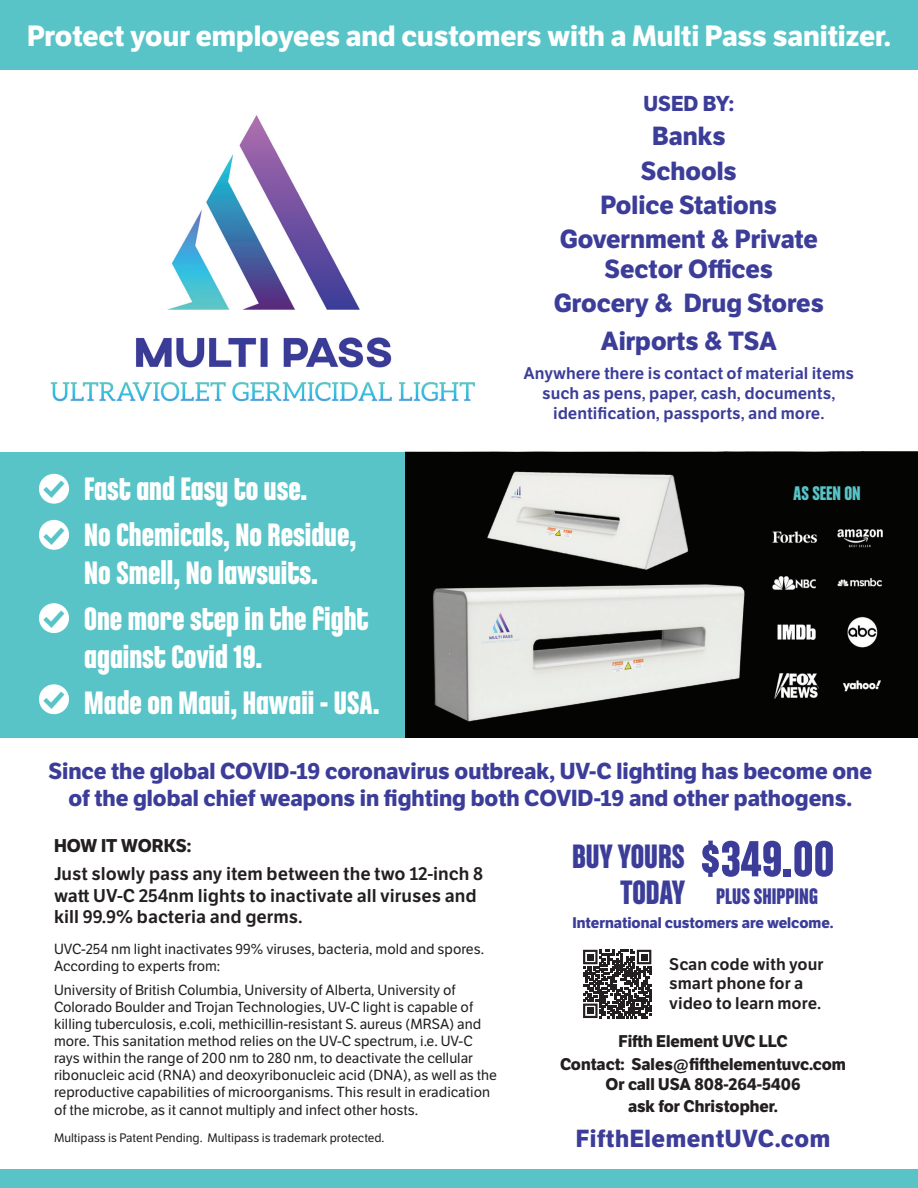
<style>
.page{position:relative;width:918px;height:1188px;background:#fff}
.page>*{position:absolute;margin:0;border:0;box-sizing:border-box;transform-origin:0 0}
.t1{font:54px "Chalet Comprime Hong Kong Eighty";color:#3c3d99}
.t2{font:36px/36px "Chalet Comprime Hong Kong Eighty";color:#3b3d99;text-align:right}
.t3{font:34.5px/46.3px "Chalet Comprime Hong Kong Eighty";color:#fff}
.t4{font:30px/46px "Modern Pictograms";color:#58c4c7}
.t5{font:700 28.5px "LFT Etica";color:#fff}
.t6{font:700 25.5px/34px "LFT Etica";color:#3c3d99;text-align:center}
.t7{font:700 24px "LFT Etica";letter-spacing:.025em;color:#3c3d99}
.t8{font:24px "Chalet Comprime Hong Kong Sixty";color:#3b3d99}
.t9{font:700 22.5px/27px "LFT Etica";color:#3c3d99;text-align:center}
.t10{font:21px "Chalet Comprime Hong Kong Sixty";color:#58c4c7}
.t11{font:700 21px "LFT Etica";color:#3c3d99}
.t12{font:600 18px/21.6px "LFT Etica";color:#231f20}
.t13{font:700 18px "LFT Etica";color:#231f20}
.t14{font:600 16.5px/19.8px "LFT Etica";color:#3c3d99;text-align:center}
.t15{font:700 16.5px/23.2px "LFT Etica";color:#231f20;text-align:center}
.t16{font:600 16.5px/19.8px "LFT Etica";color:#231f20}
.t17{font:700 15px "LFT Etica";color:#3b3d99}
.t18{font:14.25px/17.1px "LFT Etica";color:#231f20}
.t19{font:12px "LFT Etica";color:#231f20}
</style>
<div class="page">
<div style="left:0;top:452px;width:918px;height:285px;background:#58c4c7"></div>
<div style="left:405px;top:452px;width:513px;height:285px;background:#040503"></div>
<img style="left:50px;top:115px;width:425px;height:287px">
<div style="left:0;top:0;width:918px;height:69px;background:#58c4c7"></div>
<div style="left:0;top:1169px;width:918px;height:19px;background:#58c4c7"></div>
<div style="left:39px;top:474px;width:30px;height:30px;background:#fff;border-radius:50%"></div>
<div style="left:39px;top:520px;width:30px;height:30px;background:#fff;border-radius:50%"></div>
<div style="left:39px;top:684px;width:30px;height:30px;background:#fff;border-radius:50%"></div>
<div style="left:39px;top:603px;width:30px;height:30px;background:#fff;border-radius:50%"></div>
<img style="left:487px;top:471px;width:202px;height:99px">
<img style="left:433px;top:584px;width:312px;height:138px">
<img style="left:772px;top:531px;width:46px;height:12px">
<img style="left:837px;top:529px;width:46px;height:19px">
<img style="left:772px;top:576px;width:110px;height:14px">
<img style="left:777px;top:616px;width:101px;height:32px">
<img style="left:774px;top:673px;width:107px;height:26px">
<svg style="left:583px;top:949px;width:69px;height:70px"></svg>
<svg style="left:583px;top:950px;width:68px;height:68px"></svg>
<h3 class="t5" style="left:27px;top:18px;width:866px">Protect your employees and customers with a Multi Pass sanitizer.</h3>
<h3 class="t4" style="left:41px;top:467px;width:26px">% %</h3>
<h3 class="t4" style="left:41px;top:597px;width:26px">%</h3>
<h3 class="t4" style="left:41px;top:678px;width:26px">%</h3>
<h3 class="t3" style="left:84px;top:464px;width:274px">Fast and Easy to use.<br>No Chemicals, No Residue,</h3>
<h3 class="t3" style="left:84px;top:548px;width:286px">No Smell, No lawsuits.<br>One more step in the fight</h3>
<h3 class="t3" style="left:84px;top:632px;width:297px">against Covid 19.<br>Made on Maui, Hawaii - USA.</h3>
<h3 class="t11" style="left:644px;top:91px;width:92px">USED BY:</h3>
<h3 class="t6" style="left:560px;top:120px;width:260px">Banks<br>Schools<br>Police Stations<br>Government &amp; Private</h3>
<h3 class="t6" style="left:554px;top:252px;width:272px">Sector Offices<br>Grocery &amp; Drug Stores</h3>
<h3 class="t6" style="left:601px;top:324px;width:178px">Airports &amp; TSA</h3>
<p class="t14" style="left:524px;top:364px;width:332px">Anywhere there is contact of material items such as pens, paper, cash, documents, identification, passports, and more.</p>
<h3 class="t10" style="left:794px;top:481px;width:69px">AS SEEN ON</h3>
<h3 class="t9" style="left:48px;top:758px;width:825px">Since the global COVID-19 coronavirus outbreak, UV-C lighting has become one of the global chief weapons in fighting both COVID-19 and other pathogens.</h3>
<h1 class="t1" style="left:700px;top:827px;width:136px">$349.00</h1>
<h3 class="t8" style="left:716px;top:882px;width:103px">PLUS SHIPPING</h3>
<p class="t13" style="left:54px;top:834px;width:139px">HOW IT WORKS:</p>
<p class="t12" style="left:54px;top:863px;width:431px">Just slowly pass any item between the two 12-inch 8 watt UV-C 254nm lights to inactivate all viruses and kill 99.9% bacteria and germs.</p>
<p class="t18" style="left:54px;top:941px;width:432px">UVC-254 nm light inactivates 99% viruses, bacteria, mold and spores.<br>According to experts from:</p>
<p class="t18" style="left:54px;top:982px;width:444px">University of British Columbia, University of Alberta, University of Colorado Boulder and Trojan Technologies, UV-C light is capable of killing tuberculosis, e.coli, methicillin-resistant S. aureus (MRSA) and more. This sanitation method relies on the UV-C spectrum, i.e. UV-C rays within the range of 200 nm to 280 nm, to deactivate the cellular ribonucleic acid (RNA) and deoxyribonucleic acid (DNA), as well as the reproductive capabilities of microorganisms. This result in eradication of the microbe, as it cannot multiply and infect other hosts.</p>
<p class="t19" style="left:54px;top:1131px;width:332px">Multipass is Patent Pending. Multipass is trademark protected.</p>
<h2 class="t2" style="left:572px;top:837px;width:115px">BUY YOURS<br>TODAY</h2>
<p class="t17" style="left:573px;top:913px;width:263px">International customers are welcome.</p>
<p class="t16" style="left:669px;top:954px;width:156px">Scan code with your smart phone for a video to learn more.</p>
<p class="t15" style="left:560px;top:1030px;width:287px">Fifth Element UVC LLC<br>Contact: Sales@fifthelementuvc.com</p>
<p class="t15" style="left:606px;top:1074px;width:197px;line-height:21.6px">Or call USA 808-264-5406 ask for Christopher.</p>
<h3 class="t7" style="left:576px;top:1124px;width:256px">FifthElementUVC.com</h3>
</div>
